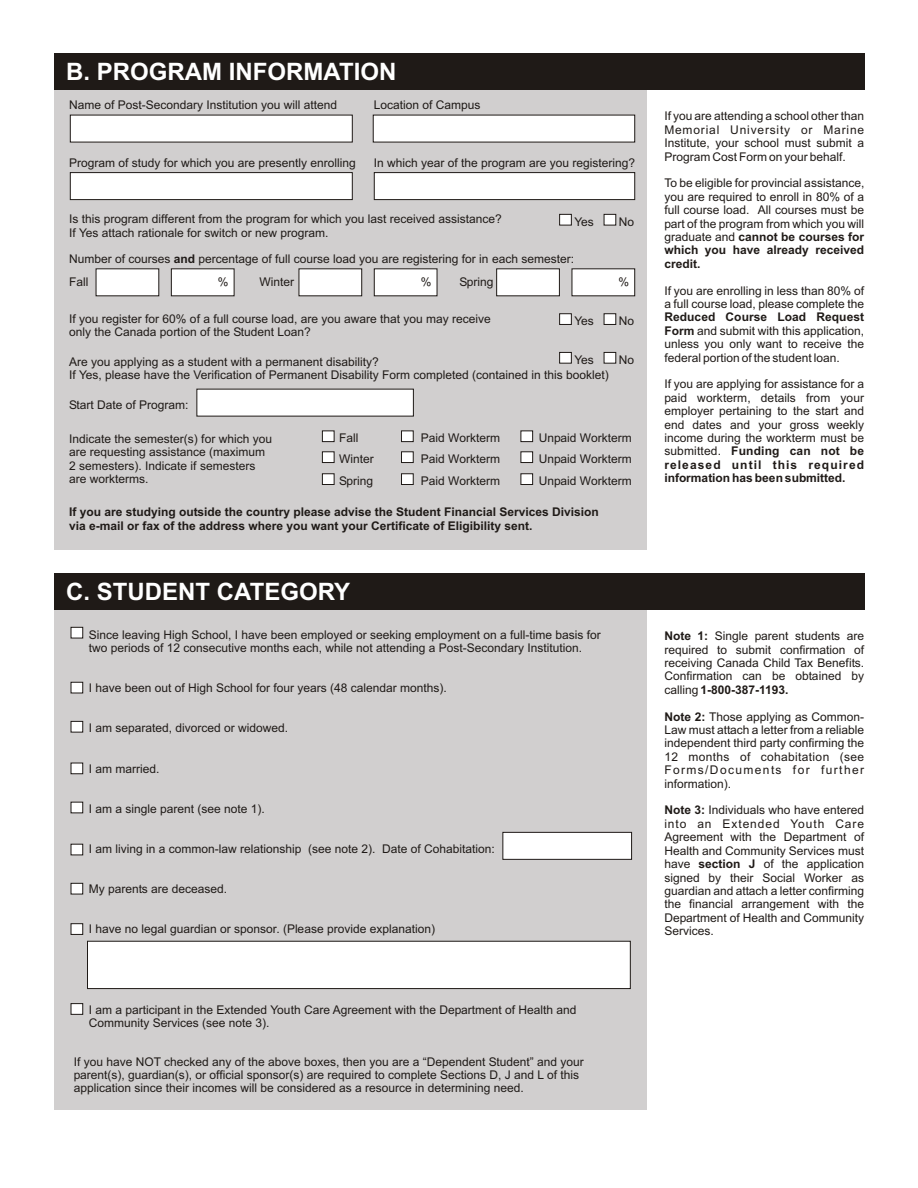
<style>
.page{position:relative;width:918px;height:1188px;background:#fff}
.page>*{position:absolute;margin:0;border:0;box-sizing:border-box;transform-origin:0 0}
.t1{font:700 24px "Arial";color:#fff}
.t2{font:12px/13.4px "Arial";color:#1f1a17}
.t3{font:700 12px/13.4px "Arial";color:#1f1a17}
.s1{font-weight:700}
</style>
<div class="page">
<div style="left:54px;top:86px;width:593px;height:464px;background:#d1cfcf"></div>
<div style="left:54px;top:54px;width:810px;height:36px;background:#1f1a17"></div>
<div style="left:70px;top:115px;width:283px;height:27px;background:#fff"></div>
<div style="left:373px;top:115px;width:262px;height:27px;background:#fff"></div>
<div style="left:70px;top:172px;width:283px;height:28px;background:#fff;border:1px solid #1f1a17"></div>
<div style="left:374px;top:172px;width:261px;height:28px;background:#fff;border:1px solid #1f1a17"></div>
<div style="left:559px;top:214px;width:13px;height:11px;background:#fff;border:1px solid #1f1a17"></div>
<div style="left:604px;top:214px;width:12px;height:11px;background:#fff;border:1px solid #1f1a17"></div>
<div style="left:96px;top:268px;width:63px;height:28px;background:#fff"></div>
<div style="left:171px;top:268px;width:63px;height:28px;background:#fff"></div>
<div style="left:299px;top:268px;width:63px;height:28px;background:#fff"></div>
<div style="left:374px;top:268px;width:63px;height:28px;background:#fff"></div>
<div style="left:496px;top:268px;width:64px;height:28px;background:#fff;border:1px solid #1f1a17"></div>
<div style="left:572px;top:268px;width:63px;height:28px;background:#fff"></div>
<div style="left:559px;top:313px;width:13px;height:12px;background:#fff;border:1px solid #1f1a17"></div>
<div style="left:604px;top:313px;width:12px;height:12px;background:#fff;border:1px solid #1f1a17"></div>
<div style="left:559px;top:352px;width:13px;height:12px;background:#fff;border:1px solid #1f1a17"></div>
<div style="left:604px;top:352px;width:12px;height:12px;background:#fff;border:1px solid #1f1a17"></div>
<div style="left:196px;top:389px;width:218px;height:27px;background:#fff"></div>
<div style="left:521px;top:431px;width:12px;height:11px;background:#fff;border:1px solid #1f1a17"></div>
<div style="left:322px;top:431px;width:13px;height:11px;background:#fff;border:1px solid #1f1a17"></div>
<div style="left:401px;top:431px;width:13px;height:11px;background:#fff;border:1px solid #1f1a17"></div>
<div style="left:521px;top:451px;width:12px;height:12px;background:#fff;border:1px solid #1f1a17"></div>
<div style="left:322px;top:451px;width:13px;height:12px;background:#fff;border:1px solid #1f1a17"></div>
<div style="left:401px;top:451px;width:13px;height:12px;background:#fff;border:1px solid #1f1a17"></div>
<div style="left:521px;top:473px;width:12px;height:12px;background:#fff;border:1px solid #1f1a17"></div>
<div style="left:322px;top:473px;width:13px;height:12px;background:#fff;border:1px solid #1f1a17"></div>
<div style="left:401px;top:473px;width:13px;height:12px;background:#fff;border:1px solid #1f1a17"></div>
<div style="left:54px;top:606px;width:593px;height:503px;background:#d1cfcf"></div>
<div style="left:54px;top:574px;width:810px;height:36px;background:#1f1a17"></div>
<div style="left:71px;top:627px;width:12px;height:11px;background:#fff;border:1px solid #1f1a17"></div>
<div style="left:502px;top:832px;width:130px;height:28px;background:#fff;border:1px solid #1f1a17"></div>
<div style="left:87px;top:941px;width:544px;height:48px;background:#fff;border:1px solid #1f1a17"></div>
<div style="left:71px;top:682px;width:12px;height:11px;background:#fff;border:1px solid #1f1a17"></div>
<div style="left:71px;top:721px;width:12px;height:12px;background:#fff;border:1px solid #1f1a17"></div>
<div style="left:71px;top:763px;width:12px;height:11px;background:#fff;border:1px solid #1f1a17"></div>
<div style="left:71px;top:802px;width:12px;height:11px;background:#fff;border:1px solid #1f1a17"></div>
<div style="left:71px;top:844px;width:12px;height:11px;background:#fff;border:1px solid #1f1a17"></div>
<div style="left:71px;top:883px;width:12px;height:11px;background:#fff;border:1px solid #1f1a17"></div>
<div style="left:71px;top:923px;width:12px;height:12px;background:#fff;border:1px solid #1f1a17"></div>
<div style="left:71px;top:1003px;width:12px;height:12px;background:#fff;border:1px solid #1f1a17"></div>
<h1 class="t1" style="left:66px;top:63px;width:332px">B. PROGRAM INFORMATION</h1>
<p class="t2" style="left:69px;top:100px;width:270px">Name of Post-Secondary Institution you will attend</p>
<p class="t2" style="left:374px;top:100px;width:108px">Location of Campus</p>
<p class="t2" style="left:69px;top:157px;width:288px">Program of study for which you are presently enrolling</p>
<p class="t2" style="left:374px;top:157px;width:263px">In which year of the program are you registering?</p>
<p class="t2" style="left:69px;top:214px;width:434px">Is this program different from the program for which you last received assistance?<br>If Yes attach rationale for switch or new program.</p>
<p class="t2" style="left:574px;top:216px;width:21px">Yes</p>
<p class="t2" style="left:619px;top:216px;width:17px">No</p>
<p class="t2" style="left:69px;top:249px;width:506px;line-height:23px">Number of courses <span class="s1">and</span> percentage of full course load you are registering for in each semester:<br>Fall</p>
<p class="t2" style="left:218px;top:276px;width:12px">%</p>
<p class="t2" style="left:260px;top:276px;width:36px">Winter</p>
<p class="t2" style="left:421px;top:276px;width:12px">%</p>
<p class="t2" style="left:459px;top:276px;width:36px">Spring</p>
<p class="t2" style="left:618px;top:276px;width:12px">%</p>
<p class="t2" style="left:69px;top:313px;width:423px">If you register for 60% of a full course load, are you aware that you may receive only the Canada portion of the Student Loan?</p>
<p class="t2" style="left:574px;top:315px;width:21px">Yes</p>
<p class="t2" style="left:619px;top:315px;width:17px">No</p>
<p class="t2" style="left:69px;top:356px;width:541px">Are you applying as a student with a permanent disability?<br>If Yes, please have the Verification of Permanent Disability Form completed (contained in this booklet)</p>
<p class="t2" style="left:574px;top:354px;width:21px">Yes</p>
<p class="t2" style="left:619px;top:354px;width:17px">No</p>
<p class="t2" style="left:69px;top:399px;width:121px">Start Date of Program:</p>
<p class="t2" style="left:69px;top:433px;width:204px">Indicate the semester(s) for which you</p>
<p class="t2" style="left:339px;top:432px;width:21px">Fall</p>
<p class="t2" style="left:421px;top:432px;width:81px">Paid Workterm</p>
<p class="t2" style="left:539px;top:432px;width:94px">Unpaid Workterm</p>
<p class="t2" style="left:69px;top:447px;width:197px">are requesting assistance (maximum<br>2 semesters). Indicate if semesters are workterms.</p>
<p class="t2" style="left:339px;top:453px;width:36px">Winter</p>
<p class="t2" style="left:421px;top:453px;width:81px">Paid Workterm</p>
<p class="t2" style="left:539px;top:453px;width:94px">Unpaid Workterm</p>
<p class="t2" style="left:339px;top:475px;width:36px">Spring</p>
<p class="t2" style="left:421px;top:475px;width:81px">Paid Workterm</p>
<p class="t2" style="left:539px;top:475px;width:94px">Unpaid Workterm</p>
<p class="t3" style="left:69px;top:506px;width:531px">If you are studying outside the country please advise the Student Financial Services Division via e-mail or fax of the address where you want your Certificate of Eligibility sent.</p>
<h1 class="t1" style="left:66px;top:583px;width:286px">C. STUDENT CATEGORY</h1>
<p class="t2" style="left:89px;top:629px;width:514px">Since leaving High School, I have been employed or seeking employment on a full-time basis for two periods of 12 consecutive months each, while not attending a Post-Secondary Institution.</p>
<p class="t2" style="left:89px;top:682px;width:360px">I have been out of High School for four years (48 calendar months).</p>
<p class="t2" style="left:89px;top:723px;width:201px">I am separated, divorced or widowed.</p>
<p class="t2" style="left:89px;top:763px;width:72px">I am married.</p>
<p class="t2" style="left:89px;top:803px;width:177px">I am a single parent (see note 1).</p>
<p class="t2" style="left:89px;top:843px;width:408px">I am living in a common-law relationship (see note 2). Date of Cohabitation:</p>
<p class="t2" style="left:89px;top:883px;width:140px">My parents are deceased.</p>
<p class="t2" style="left:89px;top:924px;width:348px">I have no legal guardian or sponsor. (Please provide explanation)</p>
<p class="t2" style="left:89px;top:1004px;width:489px">I am a participant in the Extended Youth Care Agreement with the Department of Health and<br>Community Services (see note 3).</p>
<p class="t2" style="left:74px;top:1056px;width:512px">If you have NOT checked any of the above boxes, then you are a “Dependent Student” and your parent(s), guardian(s), or official sponsor(s) are required to complete Sections D, J and L of this application since their incomes will be considered as a resource in determining need.</p>
<p class="t2" style="left:664px;top:111px;width:201px;text-align:justify">If you are attending a school other than Memorial University or Marine Institute, your school must submit a Program Cost Form on your behalf.</p>
<p class="t2" style="left:664px;top:178px;width:202px;text-align:justify">To be eligible for provincial assistance, you are required to enroll in 80% of a full course load. All courses must be part of the program from which you will graduate and <span class="s1">cannot be courses for which you have already received credit.</span></p>
<p class="t2" style="left:664px;top:285px;width:201px">If you are enrolling in less than 80% of a full course load, please complete the</p>
<p class="t2" style="left:664px;top:312px;width:201px;text-align:justify"><span class="s1">Reduced Course Load Request Form</span> and submit with this application, unless you only want to receive the federal portion of the student loan.</p>
<p class="t2" style="left:664px;top:379px;width:201px;text-align:justify">If you are applying for assistance for a paid workterm, details from your employer pertaining to the start and end dates and your gross weekly income during the workterm must be submitted. <span class="s1">Funding can not be released until this required information has been submitted.</span></p>
<p class="t2" style="left:664px;top:630px;width:201px;text-align:justify"><span class="s1">Note 1:</span> Single parent students are required to submit confirmation of receiving Canada Child Tax Benefits.<br>Confirmation can be obtained by calling <span class="s1">1-800-387-1193.</span></p>
<p class="t2" style="left:664px;top:711px;width:201px;text-align:justify"><span class="s1">Note 2:</span> Those applying as Common-Law must attach a letter from a reliable independent third party confirming the 12 months of cohabitation (see Forms/Documents for further information).</p>
<p class="t2" style="left:664px;top:805px;width:201px;text-align:justify"><span class="s1">Note 3:</span> Individuals who have entered into an Extended Youth Care Agreement with the Department of Health and Community Services must have <span class="s1">section J</span> of the application signed by their Social Worker as guardian and attach a letter confirming the financial arrangement with the Department of Health and Community Services.</p>
</div>
